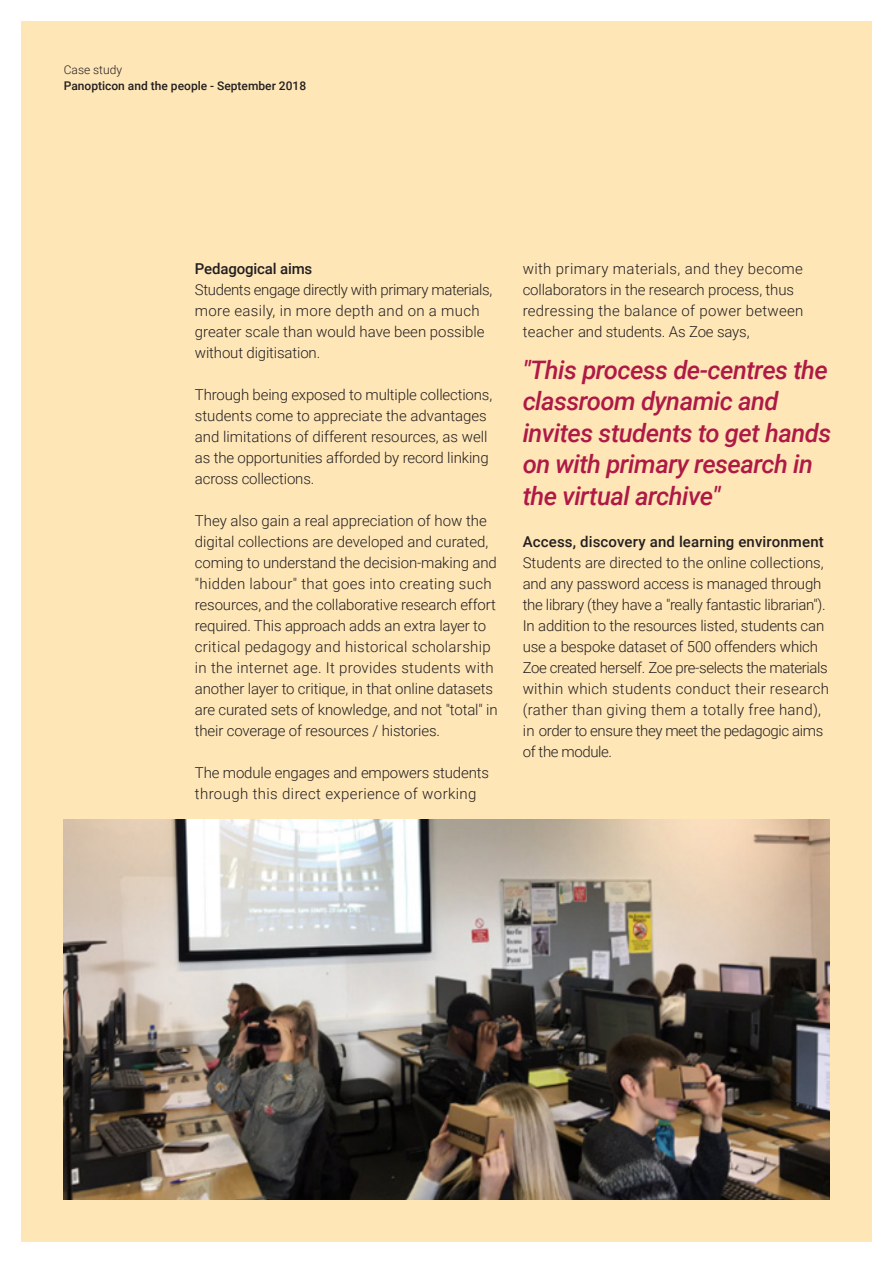
<style>
.page{position:relative;width:893px;height:1263px;background:#fff}
.page>*{position:absolute;margin:0;border:0;box-sizing:border-box;transform-origin:0 0}
.JISC___MED___17{font:italic 500 25.5px/31.5px "Roboto";letter-spacing:-.02em;color:#af1946}
.JISC___LIGHT___10_BU{font:300 15px/21px "Roboto";letter-spacing:-.01em;color:#231f20}
.JISC___LIGHT___10{font:300 15px/21px "Roboto";letter-spacing:-.01em;color:#231f20}
.JISC___LIGHT___10_BU-2{font:300 15px/21px "Roboto";letter-spacing:.02em;color:#231f20}
.JISC___LIGHT___10_BU-3{font:300 15px/21px "Roboto";letter-spacing:.015em;color:#231f20}
.JISC___MED___10{font:500 15px "Roboto";letter-spacing:.01em;color:#231f20}
.JISC___MED___10-2{font:500 15px "Roboto";letter-spacing:-.01em;color:#231f20}
.JISC___MED___8{font:500 12px/15.8px "Roboto";color:#231f20}
.s1{font-weight:300}
</style>
<div class="page">
<div style="left:21px;top:21px;width:851px;height:1221px;background:#fee6b7"></div>
<img style="left:64px;top:820px;width:765px;height:379px">
<p class="JISC___MED___8" style="left:64px;top:62px;width:244px"><span class="s1">Case study<br></span>Panopticon and the people - September 2018</p>
<p class="JISC___MED___10-2" style="left:195px;top:258px;width:119px">Pedagogical aims</p>
<p class="JISC___LIGHT___10_BU" style="left:195px;top:278px;width:299px">Students engage directly with primary materials, more easily, in more depth and on a much greater scale than would have been possible without digitisation.</p>
<p class="JISC___LIGHT___10_BU" style="left:195px;top:383px;width:299px">Through being exposed to multiple collections, students come to appreciate the advantages and limitations of different resources, as well as the opportunities afforded by record linking across collections.</p>
<p class="JISC___LIGHT___10_BU" style="left:195px;top:509px;width:304px">They also gain a real appreciation of how the digital collections are developed and curated, coming to understand the decision-making and "hidden labour" that goes into creating such resources, and the collaborative research effort required. This approach adds an extra layer to critical pedagogy and historical scholarship in the internet age. It provides students with another layer to critique, in that online datasets are curated sets of knowledge, and not "total" in their coverage of resources / histories.</p>
<p class="JISC___LIGHT___10_BU-3" style="left:195px;top:761px;width:296px">The module engages and empowers students through this direct experience of working</p>
<p class="JISC___LIGHT___10_BU-2" style="left:523px;top:257px;width:282px">with primary materials, and they become collaborators in the research process, thus redressing the balance of power between teacher and students. As Zoe says,</p>
<p class="JISC___MED___17" style="left:523px;top:353px;width:310px">"This process de-centres the classroom dynamic and invites students to get hands on with primary research in the virtual archive"</p>
<p class="JISC___MED___10" style="left:523px;top:531px;width:303px">Access, discovery and learning environment</p>
<p class="JISC___LIGHT___10" style="left:523px;top:551px;width:308px">Students are directed to the online collections, and any password access is managed through the library (they have a "really fantastic librarian").<br>In addition to the resources listed, students can use a bespoke dataset of 500 offenders which Zoe created herself. Zoe pre-selects the materials within which students conduct their research (rather than giving them a totally free hand), in order to ensure they meet the pedagogic aims of the module.</p>
</div>
